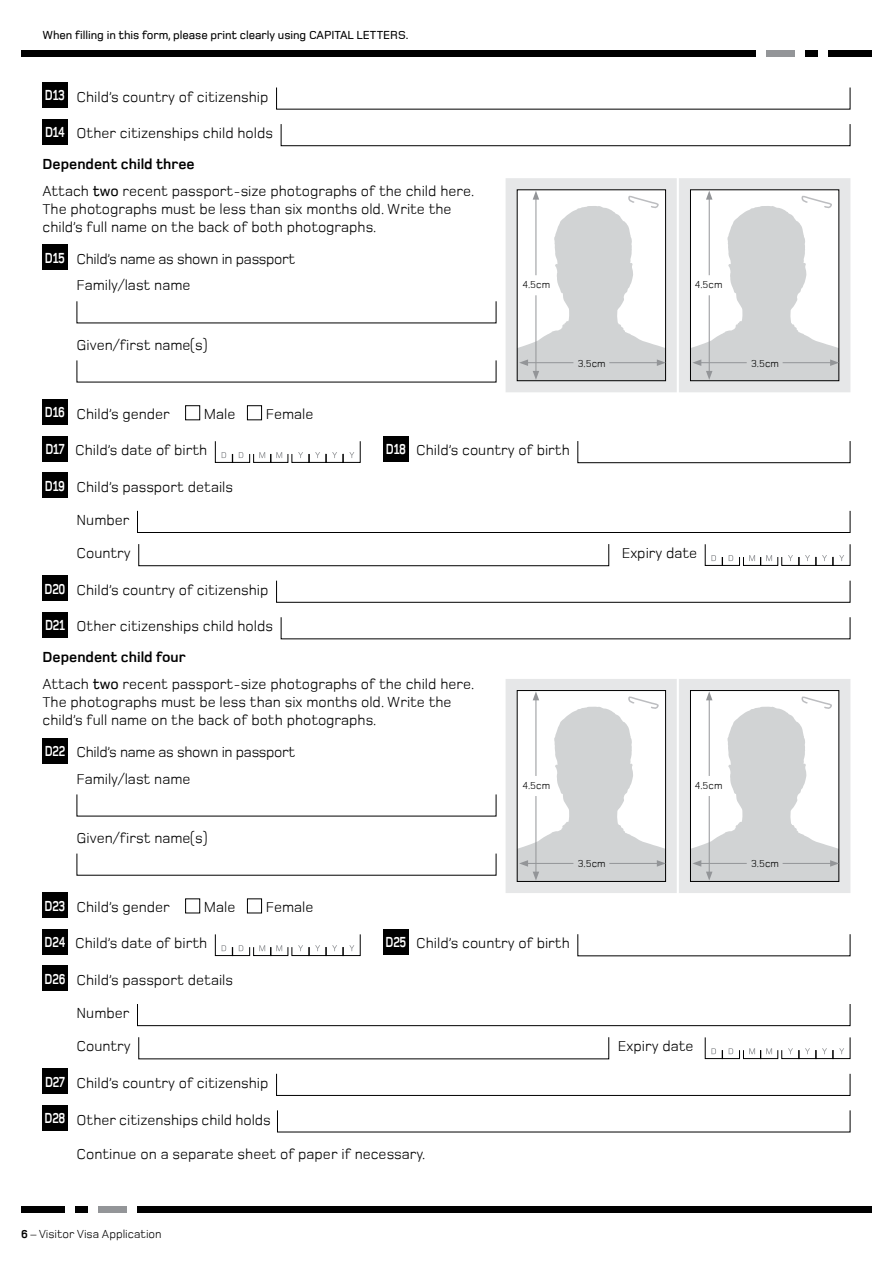
<style>
.page{position:relative;width:893px;height:1263px;background:#fff}
.page>*{position:absolute;margin:0;border:0;box-sizing:border-box;transform-origin:0 0}
.t1{font:15px/18px "Foundry Monoline";color:#000}
.t2{font:15px/26.5px "Foundry Monoline";letter-spacing:-.02em;color:#000}
.t3{font:700 15px "Foundry Monoline";letter-spacing:-.03em;color:#fff;scale:.8 1}
.t4{font:500 12px "Foundry Monoline";letter-spacing:-.005em;color:#000}
.t5{font:12px "Foundry Monoline";color:#000}
.t6{font:10.5px "Foundry Monoline";color:#000}
.s1{font-weight:700;color:#fff}
.s2{font-weight:700}
.s3{font-weight:500}
</style>
<div class="page">
<div style="left:829px;top:50px;width:43px;height:7px;background:#000"></div>
<div style="left:767px;top:50px;width:28px;height:7px;background:#939598"></div>
<div style="left:805px;top:50px;width:13px;height:7px;background:#000"></div>
<div style="left:21px;top:50px;width:735px;height:7px;background:#000"></div>
<div style="left:21px;top:1206px;width:43px;height:7px;background:#000"></div>
<div style="left:98px;top:1206px;width:28px;height:7px;background:#939598"></div>
<div style="left:75px;top:1206px;width:13px;height:7px;background:#000"></div>
<div style="left:137px;top:1206px;width:735px;height:7px;background:#000"></div>
<div style="left:43px;top:83px;width:25px;height:25px;background:#000"></div>
<svg style="left:276px;top:87px;width:575px;height:23px"></svg>
<div style="left:43px;top:119px;width:25px;height:25px;background:#000"></div>
<svg style="left:280px;top:124px;width:571px;height:22px"></svg>
<div style="left:43px;top:245px;width:25px;height:25px;background:#000"></div>
<svg style="left:76px;top:301px;width:421px;height:23px"></svg>
<svg style="left:76px;top:360px;width:421px;height:23px"></svg>
<div style="left:43px;top:400px;width:25px;height:25px;background:#000"></div>
<div style="left:185px;top:405px;width:15px;height:15px;border:1px solid #000"></div>
<div style="left:247px;top:405px;width:15px;height:15px;border:1px solid #000"></div>
<div style="left:43px;top:436px;width:25px;height:25px;background:#000"></div>
<svg style="left:215px;top:441px;width:146px;height:22px"></svg>
<div style="left:384px;top:436px;width:25px;height:25px;background:#000"></div>
<svg style="left:577px;top:441px;width:274px;height:22px"></svg>
<div style="left:43px;top:473px;width:25px;height:25px;background:#000"></div>
<svg style="left:137px;top:510px;width:714px;height:23px"></svg>
<svg style="left:138px;top:544px;width:471px;height:22px"></svg>
<svg style="left:704px;top:544px;width:147px;height:22px"></svg>
<div style="left:43px;top:576px;width:25px;height:25px;background:#000"></div>
<svg style="left:276px;top:580px;width:575px;height:23px"></svg>
<div style="left:43px;top:612px;width:25px;height:25px;background:#000"></div>
<svg style="left:280px;top:617px;width:571px;height:23px"></svg>
<div style="left:43px;top:738px;width:25px;height:25px;background:#000"></div>
<svg style="left:76px;top:794px;width:421px;height:23px"></svg>
<svg style="left:76px;top:853px;width:421px;height:23px"></svg>
<div style="left:43px;top:893px;width:25px;height:25px;background:#000"></div>
<div style="left:185px;top:898px;width:15px;height:15px;border:1px solid #000"></div>
<div style="left:247px;top:898px;width:15px;height:15px;border:1px solid #000"></div>
<div style="left:43px;top:929px;width:25px;height:25px;background:#000"></div>
<svg style="left:215px;top:934px;width:146px;height:22px"></svg>
<div style="left:384px;top:929px;width:25px;height:25px;background:#000"></div>
<svg style="left:577px;top:934px;width:274px;height:22px"></svg>
<div style="left:43px;top:966px;width:25px;height:25px;background:#000"></div>
<svg style="left:137px;top:1004px;width:714px;height:22px"></svg>
<svg style="left:138px;top:1037px;width:471px;height:22px"></svg>
<svg style="left:704px;top:1037px;width:147px;height:22px"></svg>
<div style="left:43px;top:1069px;width:25px;height:25px;background:#000"></div>
<svg style="left:276px;top:1073px;width:575px;height:23px"></svg>
<div style="left:43px;top:1105px;width:25px;height:25px;background:#000"></div>
<svg style="left:277px;top:1110px;width:574px;height:23px"></svg>
<div style="left:506px;top:178px;width:171px;height:214px;background:#e6e7e8"></div>
<svg style="left:517px;top:191px;width:149px;height:190px;background:#e2e3e3"></svg>
<div style="left:679px;top:178px;width:171px;height:214px;background:#e6e7e8"></div>
<svg style="left:690px;top:191px;width:149px;height:190px;background:#e2e3e3"></svg>
<div style="left:506px;top:679px;width:171px;height:214px;background:#e6e7e8"></div>
<svg style="left:517px;top:691px;width:149px;height:190px;background:#e3e4e4"></svg>
<div style="left:679px;top:679px;width:171px;height:214px;background:#e6e7e8"></div>
<svg style="left:690px;top:691px;width:149px;height:190px;background:#e3e4e4"></svg>
<p class="t4" style="left:43px;top:29px;width:367px">When filling in this form, please print clearly using CAPITAL LETTERS.</p>
<p class="t1" style="left:45px;top:88px;width:225px"><span class="s1">D13</span> Child’s country of citizenship</p>
<p class="t1" style="left:43px;top:118px;width:232px;line-height:30.8px"><span class="s1">D14</span> Other citizenships child holds<br><span class="s2">Dependent child three</span></p>
<p class="t1" style="left:43px;top:182px;width:433px">Attach <span class="s3">two</span> recent passport-size photographs of the child here.<br>The photographs must be less than six months old. Write the child’s full name on the back of both photographs.</p>
<p class="t2" style="left:77px;top:246px;width:220px;text-indent:-32px"><span class="s1">D15</span> Child’s name as shown in passport<br>Family/last name</p>
<p class="t1" style="left:77px;top:335px;width:132px">Given/first name(s)</p>
<p class="t6" style="left:522px;top:279px;width:29px">4.5cm</p>
<p class="t6" style="left:695px;top:279px;width:29px">4.5cm</p>
<p class="t6" style="left:578px;top:358px;width:29px">3.5cm</p>
<p class="t6" style="left:751px;top:358px;width:29px">3.5cm</p>
<p class="t1" style="left:45px;top:405px;width:126px"><span class="s1">D16</span> Child’s gender</p>
<p class="t1" style="left:204px;top:405px;width:33px">Male</p>
<p class="t1" style="left:266px;top:405px;width:49px">Female</p>
<p class="t3" style="left:45px;top:441px;width:25px">D17</p>
<p class="t1" style="left:75px;top:441px;width:134px">Child’s date of birth</p>
<p class="t3" style="left:386px;top:441px;width:27px">D18</p>
<p class="t1" style="left:416px;top:441px;width:155px">Child’s country of birth</p>
<p class="t1" style="left:45px;top:478px;width:190px"><span class="s1">D19</span> Child’s passport details</p>
<p class="t1" style="left:77px;top:511px;width:54px">Number</p>
<p class="t1" style="left:77px;top:544px;width:56px">Country</p>
<p class="t1" style="left:622px;top:544px;width:77px">Expiry date</p>
<p class="t1" style="left:45px;top:581px;width:225px"><span class="s1">D20</span> Child’s country of citizenship</p>
<p class="t1" style="left:43px;top:611px;width:232px;line-height:30.8px"><span class="s1">D21</span> Other citizenships child holds<br><span class="s2">Dependent child four</span></p>
<p class="t1" style="left:43px;top:675px;width:433px">Attach <span class="s3">two</span> recent passport-size photographs of the child here.<br>The photographs must be less than six months old. Write the child’s full name on the back of both photographs.</p>
<p class="t2" style="left:77px;top:739px;width:220px;text-indent:-32px"><span class="s1">D22</span> Child’s name as shown in passport<br>Family/last name</p>
<p class="t6" style="left:522px;top:779px;width:29px">4.5cm</p>
<p class="t6" style="left:695px;top:779px;width:29px">4.5cm</p>
<p class="t1" style="left:77px;top:829px;width:132px">Given/first name(s)</p>
<p class="t6" style="left:578px;top:858px;width:29px">3.5cm</p>
<p class="t6" style="left:751px;top:858px;width:29px">3.5cm</p>
<p class="t1" style="left:45px;top:898px;width:127px"><span class="s1">D23</span> Child’s gender</p>
<p class="t1" style="left:204px;top:898px;width:33px">Male</p>
<p class="t1" style="left:266px;top:898px;width:49px">Female</p>
<p class="t3" style="left:45px;top:934px;width:28px">D24</p>
<p class="t1" style="left:75px;top:934px;width:134px">Child’s date of birth</p>
<p class="t3" style="left:386px;top:934px;width:28px">D25</p>
<p class="t1" style="left:416px;top:934px;width:155px">Child’s country of birth</p>
<p class="t1" style="left:45px;top:971px;width:190px"><span class="s1">D26</span> Child’s passport details</p>
<p class="t1" style="left:77px;top:1004px;width:54px">Number</p>
<p class="t1" style="left:77px;top:1037px;width:56px">Country</p>
<p class="t1" style="left:618px;top:1037px;width:77px">Expiry date</p>
<p class="t1" style="left:45px;top:1074px;width:225px"><span class="s1">D27</span> Child’s country of citizenship</p>
<p class="t1" style="left:45px;top:1110px;width:228px"><span class="s1">D28</span> Other citizenships child holds</p>
<p class="t1" style="left:77px;top:1144px;width:350px">Continue on a separate sheet of paper if necessary.</p>
<p class="t5" style="left:21px;top:1228px;width:142px"><span class="s2">6</span> – Visitor Visa Application</p>
</div>
